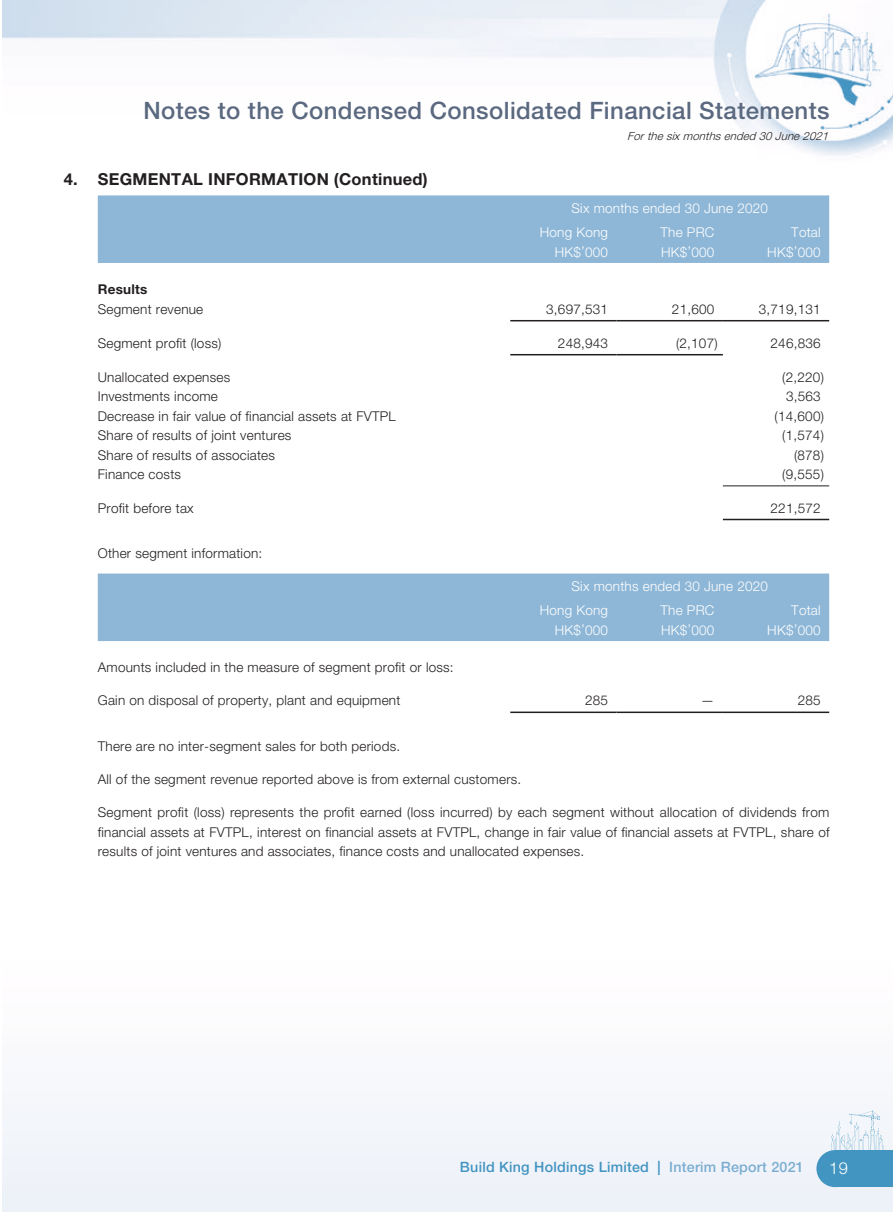
<style>
.page{position:relative;width:893px;height:1212px;background:#fff}
.page>*{position:absolute;margin:0;border:0;box-sizing:border-box;transform-origin:0 0}
.t1{font:500 24px "Helvetica Neue LT Std";letter-spacing:.015em;color:#5a697f}
._3__標題{font:700 16.5px "Helvetica Neue LT Std";letter-spacing:.015em;color:#231f20}
.t2{font:300 16.5px "Helvetica Neue LT Std";color:#fff}
.t3{font:500 14.25px "Helvetica Neue LT Std";letter-spacing:.015em;color:#4294c1}
._1__內文{font:300 13.5px/19.5px "Helvetica Neue LT Std";letter-spacing:.015em;color:#231f20;text-align:justify}
._1__內文-2{font:300 13.5px "Helvetica Neue LT Std";letter-spacing:.015em;color:#fff}
._1__內文-3{font:700 13.5px "Helvetica Neue LT Std";letter-spacing:.015em;color:#231f20}
.t4{font:italic 300 11.25px "Helvetica Neue LT Std";color:#231f20}
.s1{color:#7aadd1}
</style>
<div class="page">
<img style="left:3px;top:0;width:890px;height:714px">
<div style="left:3px;top:919px;width:890px;height:293px;background:#f8f9fc"></div>
<svg style="left:831px;top:1110px;width:53px;height:40px"></svg>
<div style="left:835px;top:1150px;width:58px;height:37px;background:#4294c1"></div>
<div style="left:816px;top:1150px;width:37px;height:37px;background:#4294c1;border-radius:50%"></div>
<div style="left:98px;top:195px;width:731px;height:68px;background:#8eb7d7"></div>
<hr style="left:510px;top:320px;width:107px;height:1px;background:#231f20">
<hr style="left:617px;top:320px;width:106px;height:1px;background:#231f20">
<hr style="left:723px;top:320px;width:106px;height:1px;background:#231f20">
<hr style="left:510px;top:354px;width:107px;height:1px;background:#231f20">
<hr style="left:617px;top:354px;width:106px;height:1px;background:#231f20">
<hr style="left:723px;top:485px;width:106px;height:1px;background:#231f20">
<hr style="left:723px;top:519px;width:106px;height:1px;background:#231f20">
<div style="left:98px;top:573px;width:731px;height:68px;background:#8eb7d7"></div>
<hr style="left:510px;top:711px;width:107px;height:2px;background:#231f20">
<hr style="left:617px;top:711px;width:106px;height:2px;background:#231f20">
<hr style="left:723px;top:711px;width:106px;height:2px;background:#231f20">
<h1 class="t1" style="left:143px;top:96px;width:688px">Notes to the Condensed Consolidated Financial Statements</h1>
<p class="t4" style="left:627px;top:129px;width:206px">Forthesixmonthsended 30 June2021</p>
<p class="_3__標題" style="left:64px;top:169px;width:365px">4. SEGMENTAL INFORMATION (Continued)</p>
<p class="_1__內文-2" style="left:572px;top:200px;width:198px">Six months ended 30 June 2020</p>
<p class="_1__內文-2" style="left:540px;top:224px;width:70px">Hong Kong</p>
<p class="_1__內文-2" style="left:660px;top:224px;width:55px">The PRC</p>
<p class="_1__內文-2" style="left:791px;top:224px;width:31px">Total</p>
<p class="_1__內文-2" style="left:555px;top:244px;width:55px">HK$’000</p>
<p class="_1__內文-2" style="left:661px;top:244px;width:55px">HK$’000</p>
<p class="_1__內文-2" style="left:767px;top:244px;width:55px">HK$’000</p>
<p class="_1__內文-3" style="left:98px;top:281px;width:51px">Results</p>
<p class="_1__內文" style="left:98px;top:299px;width:107px">Segment revenue</p>
<p class="_1__內文" style="left:546px;top:299px;width:63px">3,697,531</p>
<p class="_1__內文" style="left:672px;top:299px;width:44px">21,600</p>
<p class="_1__內文" style="left:759px;top:299px;width:63px">3,719,131</p>
<p class="_1__內文" style="left:98px;top:333px;width:125px">Segment profit (loss)</p>
<p class="_1__內文" style="left:558px;top:333px;width:52px">248,943</p>
<p class="_1__內文" style="left:676px;top:333px;width:43px">(2,107)</p>
<p class="_1__內文" style="left:770px;top:333px;width:52px">246,836</p>
<p class="_1__內文" style="left:98px;top:367px;width:134px">Unallocated expenses</p>
<p class="_1__內文" style="left:782px;top:367px;width:43px">(2,220)</p>
<p class="_1__內文" style="left:98px;top:386px;width:122px">Investments income</p>
<p class="_1__內文" style="left:786px;top:386px;width:36px">3,563</p>
<p class="_1__內文" style="left:98px;top:406px;width:300px">Decrease in fair value of financial assets at FVTPL</p>
<p class="_1__內文" style="left:775px;top:406px;width:51px">(14,600)</p>
<p class="_1__內文" style="left:98px;top:425px;width:195px">Share of results of joint ventures</p>
<p class="_1__內文" style="left:782px;top:425px;width:43px">(1,574)</p>
<p class="_1__內文" style="left:98px;top:445px;width:179px">Share of results of associates</p>
<p class="_1__內文" style="left:794px;top:445px;width:31px">(878)</p>
<p class="_1__內文" style="left:98px;top:464px;width:85px">Finance costs</p>
<p class="_1__內文" style="left:782px;top:464px;width:43px">(9,555)</p>
<p class="_1__內文" style="left:98px;top:498px;width:97px">Profit before tax</p>
<p class="_1__內文" style="left:770px;top:498px;width:52px">221,572</p>
<p class="_1__內文" style="left:98px;top:543px;width:166px">Other segment information:</p>
<p class="_1__內文-2" style="left:572px;top:578px;width:198px">Six months ended 30 June 2020</p>
<p class="_1__內文-2" style="left:540px;top:602px;width:70px">Hong Kong</p>
<p class="_1__內文-2" style="left:660px;top:602px;width:55px">The PRC</p>
<p class="_1__內文-2" style="left:791px;top:602px;width:31px">Total</p>
<p class="_1__內文-2" style="left:555px;top:622px;width:55px">HK$’000</p>
<p class="_1__內文-2" style="left:661px;top:622px;width:55px">HK$’000</p>
<p class="_1__內文-2" style="left:767px;top:622px;width:55px">HK$’000</p>
<p class="_1__內文" style="left:98px;top:657px;width:357px">Amounts included in the measure of segment profit or loss:</p>
<p class="_1__內文" style="left:98px;top:690px;width:304px">Gain on disposal of property, plant and equipment</p>
<p class="_1__內文" style="left:585px;top:690px;width:24px">285</p>
<p class="_1__內文" style="left:701px;top:690px;width:15px">—</p>
<p class="_1__內文" style="left:798px;top:690px;width:24px">285</p>
<p class="_1__內文" style="left:98px;top:736px;width:304px">There are no inter-segment sales for both periods.</p>
<p class="_1__內文" style="left:98px;top:769px;width:425px">All of the segment revenue reported above is from external customers.</p>
<p class="_1__內文" style="left:98px;top:802px;width:733px">Segment profit (loss) represents the profit earned (loss incurred) by each segment without allocation of dividends from financial assets at FVTPL, interest on financial assets at FVTPL, change in fair value of financial assets at FVTPL, share of results of joint ventures and associates, finance costs and unallocated expenses.</p>
<p class="t3" style="left:460px;top:1159px;width:345px">Build King Holdings Limited | <span class="s1">Interim Report 2021</span></p>
<p class="t2" style="left:829px;top:1157px;width:20px">19</p>
</div>
